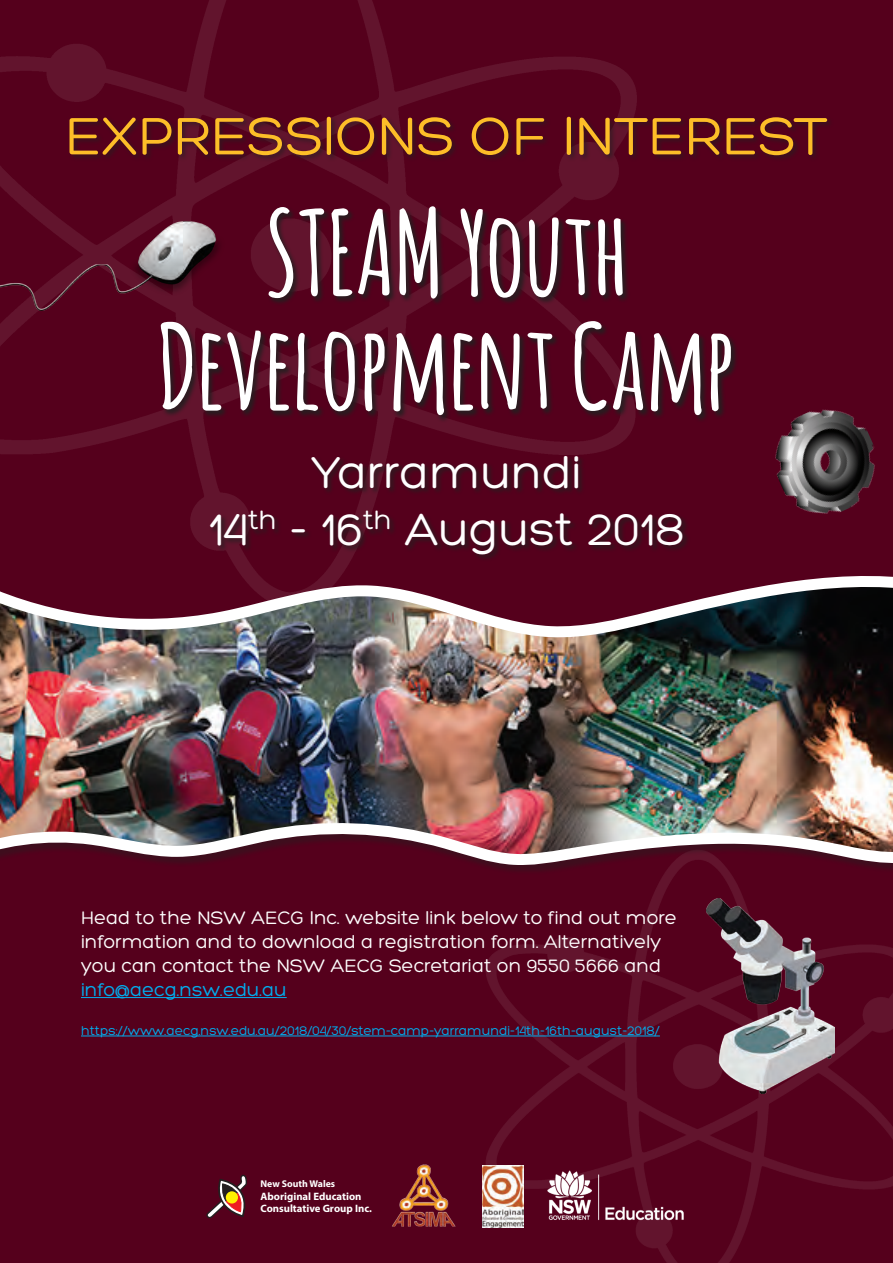
<style>
.page{position:relative;width:893px;height:1263px;background:#55001c}
.page>*{position:absolute;margin:0;border:0;box-sizing:border-box;transform-origin:0 0}
.t1{font:700 115.2px/113.6px "Amatic";letter-spacing:.02em;color:#fff;text-align:center}
.t2{font:57px "Hero";color:#fdbe28}
.t3{font:48px/57.6px "Hero";color:#fff;text-align:center}
.t4{font:19.5px/24px "Hero";color:#fff}
.t5{font:19.5px "Hero";color:#00aeef}
.t6{font:13.5px "Hero";color:#00aeef}
.t7{font:700 10.65px/12.5px "Myriad Pro";color:#fff}
.t8{font:700 9.75px "Myriad Pro";color:#fff}
</style>
<div class="page">
<img style="left:486px;top:875px;width:407px;height:388px">
<img style="left:0;top:0;width:637px;height:571px">
<img style="left:707px;top:898px;width:127px;height:195px">
<div style="left:68px;top:115px;width:766px;height:48px;background:#231f20;opacity:.65"></div>
<div style="left:159px;top:205px;width:580px;height:217px;background:#231f20;opacity:.85"></div>
<div style="left:209px;top:455px;width:481px;height:107px;background:#231f20;opacity:.65"></div>
<div style="left:0;top:578px;width:893px;height:297px;background:#231f20;opacity:.45"></div>
<img style="left:0;top:571px;width:893px;height:293px">
<hr style="left:81px;top:997px;width:206px;height:1px;background:#00aeef">
<hr style="left:81px;top:1035px;width:579px;height:1px;background:#00aeef">
<img style="left:0;top:202px;width:226px;height:128px">
<img style="left:775px;top:409px;width:100px;height:105px">
<svg style="left:206px;top:1174px;width:41px;height:45px"></svg>
<div style="left:226px;top:1191px;width:12px;height:12px;background:#fff101;border-radius:50%"></div>
<img style="left:543px;top:1168px;width:148px;height:57px">
<img style="left:482px;top:1165px;width:42px;height:63px">
<img style="left:392px;top:1164px;width:64px;height:63px">
<h2 class="t2" style="left:65px;top:107px;width:764px">EXPRESSIONS OF INTEREST</h2>
<h1 class="t1" style="left:159px;top:192px;width:577px">STEAM Youth<br>Development Camp</h1>
<h3 class="t3" style="left:208px;top:444px;width:478px">Yarramundi<br>14<sup>th</sup> - 16<sup>th</sup> August 2018</h3>
<p class="t4" style="left:81px;top:905px;width:597px">Head to the NSW AECG Inc. website link below to find out more information and to download a registration form. Alternatively you can contact the NSW AECG Secretariat on 9550 5666 and</p>
<p class="t5" style="left:81px;top:979px;width:207px">info@aecg.nsw.edu.au</p>
<p class="t6" style="left:81px;top:1023px;width:580px">https://www.aecg.nsw.edu.au/2018/04/30/stem-camp-yarramundi-14th-16th-august-2018/</p>
<p class="t8" style="left:261px;top:1177px;width:76px">New South Wales</p>
<p class="t7" style="left:261px;top:1189px;width:113px">Aboriginal Education<br>Consultative Group Inc.</p>
</div>
